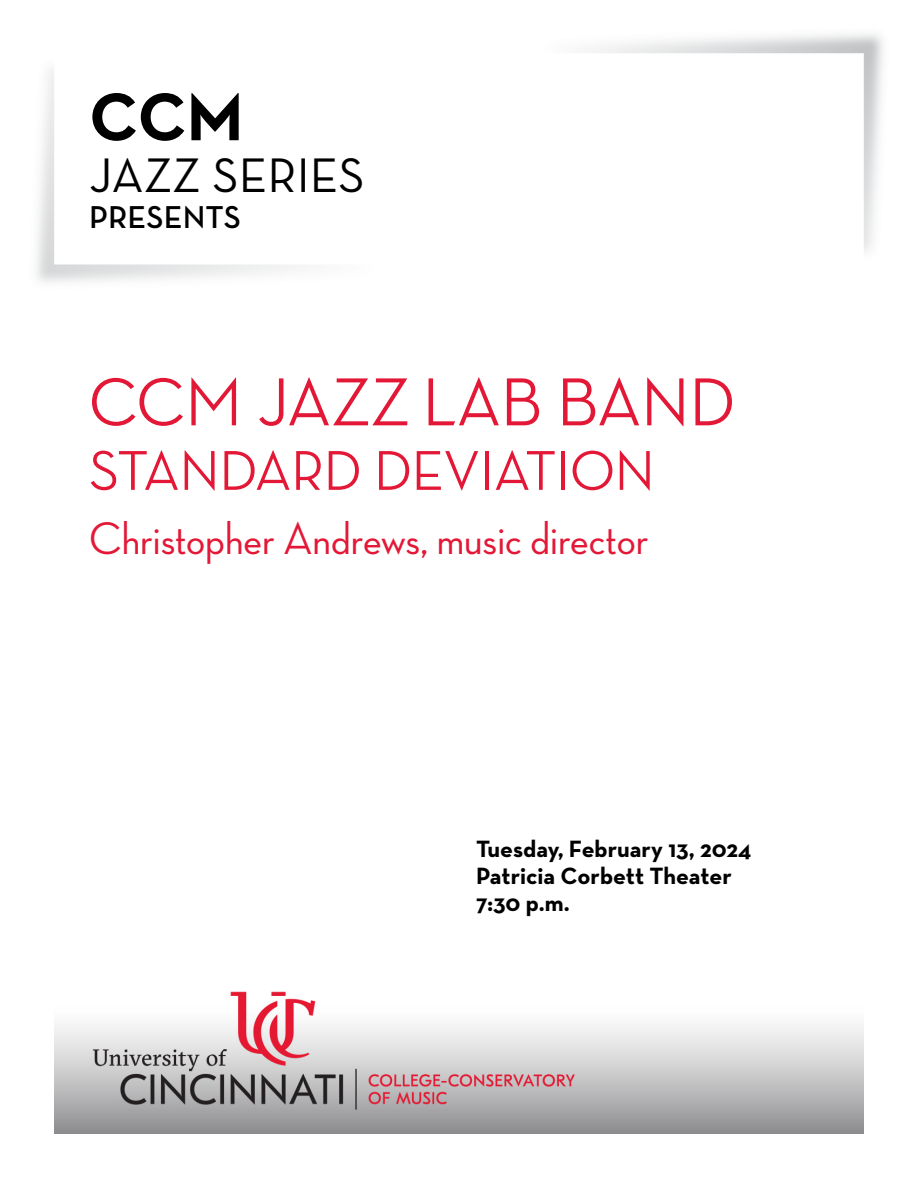
<style>
.page{position:relative;width:918px;height:1188px;background:#fff}
.page>*{position:absolute;margin:0;border:0;box-sizing:border-box;transform-origin:0 0}
.Concert_Title__H1{font:500 69px "Neutra Disp";letter-spacing:-.005em;color:#e31837}
.Page_Intro__H1{font:700 68.7px "Neutra Text";color:#000}
.Concert_Title__H1-2{font:500 57px "Neutra Disp";color:#e31837}
.Page_Intro__H1-2{font:49.35px "Neutra Text";color:#000}
.Concert_Title__H1-3{font:500 46.5px "Neutra Disp";color:#e31837}
.Page_Intro__H1-3{font:600 32.25px "Neutra Text";color:#000}
.Date_Venue_Time__H3{font:700 24px "Neutra Text";color:#000}
</style>
<div class="page">
<img style="left:54px;top:991px;width:810px;height:143px">
<img style="left:589px;top:34px;width:294px;height:218px">
<h1 class="Page_Intro__H1" style="left:89px;top:74px;width:156px">CCM</h1>
<h1 class="Page_Intro__H1-2" style="left:89px;top:145px;width:277px">JAZZ SERIES</h1>
<h1 class="Page_Intro__H1-3" style="left:89px;top:197px;width:153px">PRESENTS</h1>
<h1 class="Concert_Title__H1" style="left:89px;top:364px;width:647px">CCM JAZZ LAB BAND</h1>
<h1 class="Concert_Title__H1-2" style="left:89px;top:439px;width:567px">STANDARD DEVIATION</h1>
<h1 class="Concert_Title__H1-3" style="left:89px;top:513px;width:561px">Christopher Andrews, music director</h1>
<h3 class="Date_Venue_Time__H3" style="left:476px;top:834px;width:277px">Tuesday, February 13, 2024</h3>
<h3 class="Date_Venue_Time__H3" style="left:476px;top:861px;width:257px">Patricia Corbett Theater</h3>
<h3 class="Date_Venue_Time__H3" style="left:476px;top:888px;width:95px">7:30 p.m.</h3>
</div>
